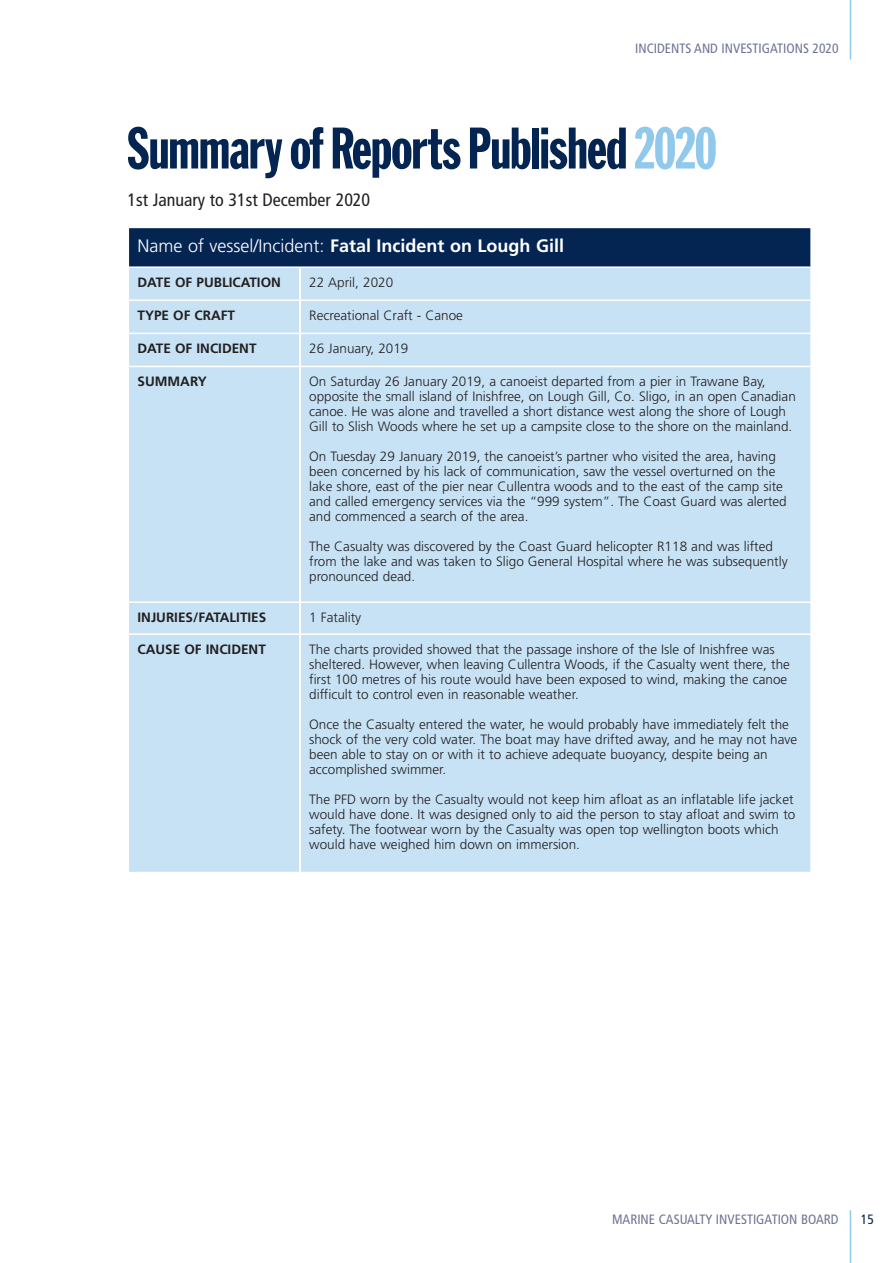
<style>
.page{position:relative;width:893px;height:1263px;background:#fff}
.page>*{position:absolute;margin:0;border:0;box-sizing:border-box;transform-origin:0 0}
.t1{font:54px "Franklin Goth SH Extra Con";color:#042552}
.t2{font:700 18px "Frutiger";color:#fff}
.t3{font:condensed 18px "Frutiger";color:#231f20}
.t4{font:300 13.5px/15px "Frutiger";color:#231f20}
.t5{font:700 13.5px "Frutiger";color:#231f20}
.t6{font:condensed 13.5px "Frutiger";color:#6b7394}
.t7{font:condensed 13.5px "Frutiger";color:#042552}
.s1{color:#91c9ed}
.s2{font-weight:300}
</style>
<div class="page">
<hr style="left:850px;top:0;width:1px;height:60px;background:#91c9ed">
<hr style="left:850px;top:1210px;width:1px;height:53px;background:#91c9ed">
<div style="left:129px;top:228px;width:682px;height:644px;background:#c7e2f5"></div>
<hr style="left:299px;top:268px;width:2px;height:604px;background:#fff">
<hr style="left:129px;top:266px;width:681px;height:2px;background:#fff">
<hr style="left:129px;top:300px;width:170px;height:1px;background:#fff">
<hr style="left:301px;top:300px;width:509px;height:1px;background:#fff">
<hr style="left:129px;top:333px;width:170px;height:1px;background:#fff">
<hr style="left:301px;top:333px;width:509px;height:1px;background:#fff">
<hr style="left:129px;top:366px;width:170px;height:1px;background:#fff">
<hr style="left:301px;top:366px;width:509px;height:1px;background:#fff">
<hr style="left:129px;top:601px;width:170px;height:2px;background:#fff">
<hr style="left:301px;top:601px;width:509px;height:2px;background:#fff">
<hr style="left:129px;top:633px;width:170px;height:2px;background:#fff">
<hr style="left:301px;top:633px;width:509px;height:2px;background:#fff">
<p class="t6" style="left:635px;top:43px;width:205px">INCIDENTS AND INVESTIGATIONS 2020</p>
<p class="t1" style="left:128px;top:128px;width:590px">Summary of Reports Published <span class="s1">2020</span></p>
<p class="t3" style="left:128px;top:192px;width:244px">1st January to 31st December 2020</p>
<p class="t2" style="left:138px;top:239px;width:428px"><span class="s2">Name of vessel/Incident:</span> Fatal Incident on Lough Gill</p>
<p class="t5" style="left:138px;top:276px;width:145px">DATE OF PUBLICATION</p>
<p class="t4" style="left:309px;top:275px;width:86px">22 April, 2020</p>
<p class="t5" style="left:138px;top:310px;width:99px">TYPE OF CRAFT</p>
<p class="t4" style="left:309px;top:308px;width:155px">Recreational Craft - Canoe</p>
<p class="t5" style="left:138px;top:343px;width:120px">DATE OF INCIDENT</p>
<p class="t4" style="left:309px;top:342px;width:101px">26 January, 2019</p>
<p class="t5" style="left:138px;top:376px;width:71px">SUMMARY</p>
<p class="t4" style="left:309px;top:375px;width:488px">On Saturday 26 January 2019, a canoeist departed from a pier in Trawane Bay, opposite the small island of Inishfree, on Lough Gill, Co. Sligo, in an open Canadian canoe. He was alone and travelled a short distance west along the shore of Lough Gill to Slish Woods where he set up a campsite close to the shore on the mainland.</p>
<p class="t4" style="left:309px;top:450px;width:479px">On Tuesday 29 January 2019, the canoeist’s partner who visited the area, having been concerned by his lack of communication, saw the vessel overturned on the lake shore, east of the pier near Cullentra woods and to the east of the camp site and called emergency services via the “999 system”. The Coast Guard was alerted and commenced a search of the area.</p>
<p class="t4" style="left:309px;top:540px;width:480px">The Casualty was discovered by the Coast Guard helicopter R118 and was lifted from the lake and was taken to Sligo General Hospital where he was subsequently pronounced dead.</p>
<p class="t5" style="left:138px;top:611px;width:130px">INJURIES/FATALITIES</p>
<p class="t4" style="left:309px;top:610px;width:54px">1 Fatality</p>
<p class="t5" style="left:138px;top:643px;width:130px">CAUSE OF INCIDENT</p>
<p class="t4" style="left:309px;top:642px;width:482px">The charts provided showed that the passage inshore of the Isle of Inishfree was sheltered. However, when leaving Cullentra Woods, if the Casualty went there, the first 100 metres of his route would have been exposed to wind, making the canoe difficult to control even in reasonable weather.</p>
<p class="t4" style="left:309px;top:717px;width:490px">Once the Casualty entered the water, he would probably have immediately felt the shock of the very cold water. The boat may have drifted away, and he may not have been able to stay on or with it to achieve adequate buoyancy, despite being an accomplished swimmer.</p>
<p class="t4" style="left:309px;top:792px;width:488px">The PFD worn by the Casualty would not keep him afloat as an inflatable life jacket would have done. It was designed only to aid the person to stay afloat and swim to safety. The footwear worn by the Casualty was open top wellington boots which would have weighed him down on immersion.</p>
<p class="t6" style="left:612px;top:1213px;width:228px">MARINE CASUALTY INVESTIGATION BOARD</p>
<p class="t7" style="left:861px;top:1213px;width:14px">15</p>
</div>
